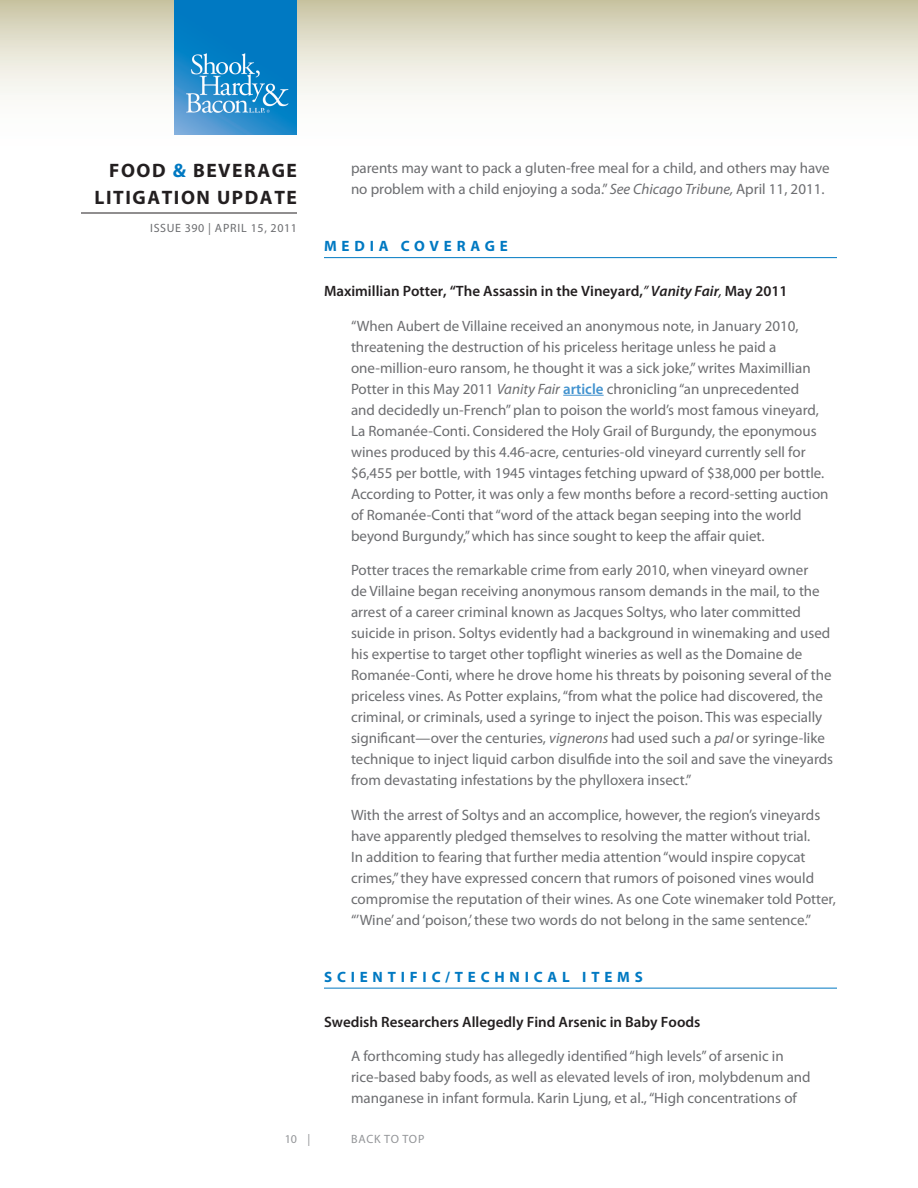
<style>
.page{position:relative;width:918px;height:1188px;background:#fff}
.page>*{position:absolute;margin:0;border:0;box-sizing:border-box;transform-origin:0 0}
.t1{font:700 19.5px/27px "Myriad Pro";letter-spacing:.08em;color:#231f20;text-align:right}
.Body{font:15px/21px "Myriad Pro";color:#6c6d70}
.Subhead{font:600 15px "Myriad Pro";color:#231f20}
.Head{font:700 15px "Myriad Pro";letter-spacing:.32em;color:#0079c2}
.t2{font:12px "Myriad Pro";letter-spacing:.05em;color:#6c6d70}
.t3{font:12px "Myriad Pro";letter-spacing:.055em;color:#939598}
.s1{color:#0079c2}
.s2{font-style:italic}
.s3{font-weight:400;font-style:italic}
.s4{font-weight:600;color:#4393cf}
</style>
<div class="page">
<svg style="left:0;top:0;width:918px;height:135px"></svg>
<hr style="left:81px;top:213px;width:216px;height:1px;background:#231f20">
<img style="left:175px;top:0;width:122px;height:135px">
<hr style="left:324px;top:257px;width:513px;height:1px;background:#0079c2">
<hr style="left:563px;top:395px;width:41px;height:1px;background:#4393cf">
<hr style="left:324px;top:988px;width:513px;height:1px;background:#0079c2">
<h1 class="t1" style="left:94px;top:156px;width:204px">FOOD <span class="s1">&amp;</span> BEVERAGE<br>LITIGATION UPDATE</h1>
<p class="t2" style="left:150px;top:221px;width:148px">ISSUE 390 | APRIL 15, 2011</p>
<p class="Body" style="left:351px;top:157px;width:480px">parents may want to pack a gluten-free meal for a child, and others may have no problem with a child enjoying a soda.” <span class="s2">See Chicago Tribune,</span> April 11, 2011.</p>
<p class="Head" style="left:324px;top:236px;width:185px">MEDIA COVERAGE</p>
<p class="Subhead" style="left:324px;top:282px;width:465px">Maximillian Potter, “The Assassin in the Vineyard,<span class="s3">”</span> <span class="s2">Vanity Fair</span><span class="s3">,</span> May 2011</p>
<p class="Body" style="left:351px;top:315px;width:479px">“When Aubert de Villaine received an anonymous note, in January 2010, threatening the destruction of his priceless heritage unless he paid a one-million-euro ransom, he thought it was a sick joke,” writes Maximillian Potter in this May 2011 <span class="s2">Vanity Fair</span> <span class="s4">article</span> chronicling “an unprecedented<br>and decidedly un-French” plan to poison the world’s most famous vineyard, La Romanée-Conti. Considered the Holy Grail of Burgundy, the eponymous wines produced by this 4.46-acre, centuries-old vineyard currently sell for $6,455 per bottle, with 1945 vintages fetching upward of $38,000 per bottle.<br>According to Potter, it was only a few months before a record-setting auction of Romanée-Conti that “word of the attack began seeping into the world beyond Burgundy,” which has since sought to keep the affair quiet.</p>
<p class="Body" style="left:351px;top:559px;width:484px">Potter traces the remarkable crime from early 2010, when vineyard owner<br>de Villaine began receiving anonymous ransom demands in the mail, to the arrest of a career criminal known as Jacques Soltys, who later committed suicide in prison. Soltys evidently had a background in winemaking and used his expertise to target other topflight wineries as well as the Domaine de Romanée-Conti, where he drove home his threats by poisoning several of the priceless vines. As Potter explains, “from what the police had discovered, the criminal, or criminals, used a syringe to inject the poison. This was especially significant—over the centuries, <span class="s2">vignerons</span> had used such a <span class="s2">pal</span> or syringe-like technique to inject liquid carbon disulfide into the soil and save the vineyards from devastating infestations by the phylloxera insect.”</p>
<p class="Body" style="left:351px;top:804px;width:486px">With the arrest of Soltys and an accomplice, however, the region’s vineyards have apparently pledged themselves to resolving the matter without trial.<br>In addition to fearing that further media attention “would inspire copycat crimes,” they have expressed concern that rumors of poisoned vines would compromise the reputation of their wines. As one Cote winemaker told Potter, “’Wine’ and ‘poison,’ these two words do not belong in the same sentence.”</p>
<p class="Head" style="left:324px;top:967px;width:320px">SCIENTIFIC/TECHNICAL ITEMS</p>
<p class="Subhead" style="left:324px;top:1012px;width:378px">Swedish Researchers Allegedly Find Arsenic in Baby Foods</p>
<p class="Body" style="left:351px;top:1045px;width:461px">A forthcoming study has allegedly identified “high levels” of arsenic in rice-based baby foods, as well as elevated levels of iron, molybdenum and manganese in infant formula. Karin Ljung, et al., “High concentrations of</p>
<p class="t3" style="left:285px;top:1132px;width:27px">10 |</p>
<p class="t3" style="left:351px;top:1132px;width:75px">BACK TO TOP</p>
</div>
